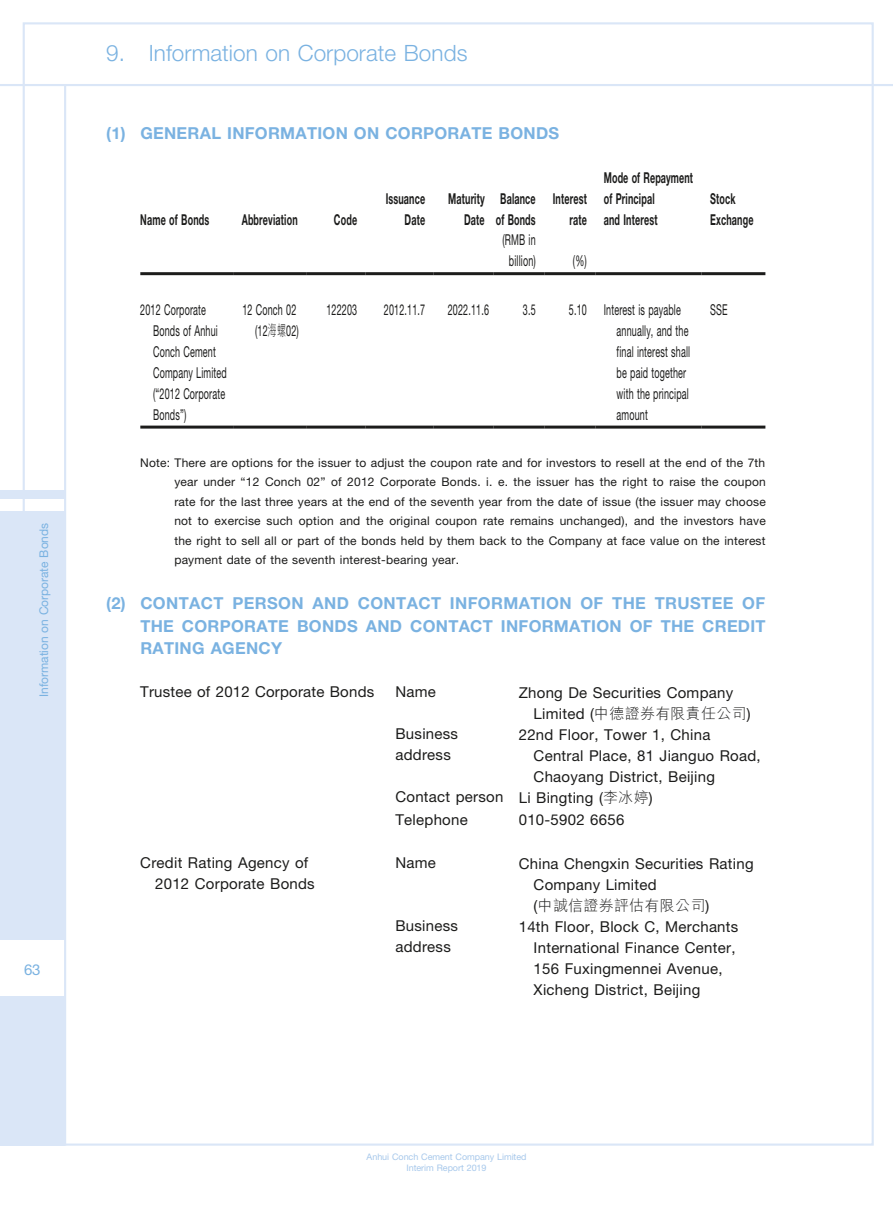
<style>
.page{position:relative;width:893px;height:1212px;background:#fff}
.page>*{position:absolute;margin:0;border:0;box-sizing:border-box;transform-origin:0 0}
.t1{font:300 22.5px "Helvetica Neue LT Std";letter-spacing:.005em;color:#7ab2e1}
.t2{font:700 16.5px/22.5px "Helvetica Neue LT Std";letter-spacing:.015em;color:#7ab2e1}
.t3{font:15px/21px "Helvetica Neue LT Std";letter-spacing:.015em;color:#1c1c1b}
.t4{font:15px/21px "Helvetica Neue LT Std";letter-spacing:.015em;color:#1c1c1b;scale:.6 1}
.t5{font:700 15px/21px "Helvetica Neue LT Std";letter-spacing:.015em;color:#1c1c1b;text-align:right;scale:.6 1}
.t6{font:300 15px "M Hei HK";letter-spacing:.015em;color:#1c1c1b}
.t7{font:15px "Helvetica Neue LT Std";color:#7ab2e1}
.t8{font:12px/19.5px "Helvetica Neue LT Std";letter-spacing:.015em;color:#1c1c1b;text-align:right}
.t9{font:12px "Helvetica Neue LT Std";letter-spacing:-.005em;color:#7ab2e1}
.t10{font:9px/10.8px "Helvetica Neue LT Std";letter-spacing:-.005em;color:#a7c8eb;text-align:center}
.s1{font-family:"M Hei HK";font-weight:300}
.s2{font-family:"Helvetica Neue LT Std";font-weight:400}
</style>
<div class="page">
<div style="left:0;top:511px;width:65px;height:634px;background:#dae6f7"></div>
<div style="left:0;top:490px;width:65px;height:9px;background:#dae6f7"></div>
<hr style="left:0;top:84px;width:893px;height:2px;background:#dae6f7">
<div style="left:0;top:941px;width:65px;height:55px;background:#fff"></div>
<hr style="left:64px;top:86px;width:2px;height:1059px;background:#dae6f7">
<hr style="left:140px;top:272px;width:94px;height:3px;background:#1c1c1b">
<hr style="left:234px;top:272px;width:72px;height:3px;background:#1c1c1b">
<hr style="left:306px;top:272px;width:60px;height:3px;background:#1c1c1b">
<hr style="left:366px;top:272px;width:68px;height:3px;background:#1c1c1b">
<hr style="left:434px;top:272px;width:59px;height:3px;background:#1c1c1b">
<hr style="left:493px;top:272px;width:51px;height:3px;background:#1c1c1b">
<hr style="left:544px;top:272px;width:51px;height:3px;background:#1c1c1b">
<hr style="left:595px;top:272px;width:107px;height:3px;background:#1c1c1b">
<hr style="left:702px;top:272px;width:63px;height:3px;background:#1c1c1b">
<hr style="left:140px;top:426px;width:94px;height:3px;background:#1c1c1b">
<hr style="left:234px;top:426px;width:72px;height:3px;background:#1c1c1b">
<hr style="left:306px;top:426px;width:60px;height:3px;background:#1c1c1b">
<hr style="left:366px;top:426px;width:68px;height:3px;background:#1c1c1b">
<hr style="left:434px;top:426px;width:59px;height:3px;background:#1c1c1b">
<hr style="left:493px;top:426px;width:51px;height:3px;background:#1c1c1b">
<hr style="left:544px;top:426px;width:51px;height:3px;background:#1c1c1b">
<hr style="left:595px;top:426px;width:107px;height:3px;background:#1c1c1b">
<hr style="left:702px;top:426px;width:63px;height:3px;background:#1c1c1b">
<p class="t9" style="left:37px;top:697px;width:175px;rotate:-90deg">Information on Corporate Bonds</p>
<p class="t7" style="left:24px;top:960px;width:18px">63</p>
<h1 class="t1" style="left:106px;top:39px;width:20px">9.</h1>
<h1 class="t1" style="left:149px;top:39px;width:320px">Information on Corporate Bonds</h1>
<h2 class="t2" style="left:106px;top:122px;width:21px">)1(</h2>
<h2 class="t2" style="left:106px;top:592px;width:21px">)2(</h2>
<h2 class="t2" style="left:140px;top:122px;width:420px">GENERAL INFORMATION ON CORPORATE BONDS</h2>
<p class="t5" style="left:140px;top:209px;width:116px">Name of Bonds</p>
<p class="t5" style="left:242px;top:209px;width:95px">Abbreviation</p>
<p class="t5" style="left:334px;top:209px;width:40px">Code</p>
<p class="t5" style="left:386px;top:188px;width:67px">Issuance<br>Date</p>
<p class="t5" style="left:448px;top:188px;width:62px">Maturity<br>Date</p>
<p class="t5" style="left:496px;top:188px;width:68px;text-align:left">Balance of Bonds</p>
<p class="t5" style="left:553px;top:188px;width:58px">Interest rate</p>
<p class="t4" style="left:502px;top:229px;width:57px">(RMB in</p>
<p class="t4" style="left:509px;top:250px;width:46px">billion(</p>
<p class="t4" style="left:573px;top:250px;width:25px">%) (</p>
<p class="t5" style="left:604px;top:167px;width:150px;text-align:left">Mode of Repayment of Principal<br>and Interest</p>
<p class="t4" style="left:153px;top:299px;width:125px;text-indent:-13px">2012 Corporate<br>Bonds of Anhui<br>Conch Cement<br>Company Limited (“2012 Corporate<br>Bonds (“</p>
<p class="t4" style="left:242px;top:299px;width:96px;text-align:right">12 Conch 02<br>1 2( <span class="s1">海螺</span>02(</p>
<p class="t4" style="left:604px;top:299px;width:130px">Interest is payable</p>
<p class="t4" style="left:326px;top:299px;width:53px">122203</p>
<p class="t4" style="left:384px;top:299px;width:70px">2012.11.7</p>
<p class="t4" style="left:448px;top:299px;width:70px">2022.11.6</p>
<p class="t4" style="left:523px;top:299px;width:23px">3.5</p>
<p class="t4" style="left:569px;top:299px;width:31px">5.10</p>
<p class="t4" style="left:617px;top:320px;width:124px">annually, and the final interest shall be paid together with the principal amount</p>
<p class="t5" style="left:710px;top:188px;width:74px;text-align:left">Stock<br>Exchange</p>
<p class="t4" style="left:710px;top:299px;width:31px">SSE</p>
<p class="t8" style="left:140px;top:453px;width:627px">Note: There are options for the issuer to adjust the coupon rate and for investors to resell at the end of the 7th coupon</p>
<p class="t8" style="left:265px;top:472px;width:38px">Conch</p>
<p class="t8" style="left:380px;top:472px;width:57px">Corporate</p>
<p class="t8" style="left:331px;top:472px;width:12px">of</p>
<p class="t8" style="left:203px;top:472px;width:33px">under</p>
<p class="t8" style="left:241px;top:472px;width:20px">“12</p>
<p class="t8" style="left:307px;top:472px;width:20px">02”</p>
<p class="t8" style="left:441px;top:472px;width:68px">Bonds .e. i.</p>
<p class="t8" style="left:514px;top:472px;width:19px">the</p>
<p class="t8" style="left:536px;top:472px;width:34px">issuer</p>
<p class="t8" style="left:575px;top:472px;width:21px">has</p>
<p class="t8" style="left:600px;top:472px;width:19px">the</p>
<p class="t8" style="left:623px;top:472px;width:26px">right</p>
<p class="t8" style="left:669px;top:472px;width:28px">raise</p>
<p class="t8" style="left:701px;top:472px;width:19px">the</p>
<p class="t8" style="left:347px;top:472px;width:29px">2012</p>
<p class="t8" style="left:653px;top:472px;width:12px">to</p>
<p class="t8" style="left:174px;top:472px;width:25px">year</p>
<p class="t8" style="left:174px;top:492px;width:593px">rate for the last three years at the end of the seventh year from the date of issue (the issuer may choose</p>
<p class="t8" style="left:740px;top:511px;width:28px">have</p>
<p class="t8" style="left:560px;top:511px;width:70px">unchanged ,)</p>
<p class="t8" style="left:215px;top:511px;width:48px">exercise</p>
<p class="t8" style="left:267px;top:511px;width:28px">such</p>
<p class="t8" style="left:299px;top:511px;width:37px">option</p>
<p class="t8" style="left:340px;top:511px;width:22px">and</p>
<p class="t8" style="left:366px;top:511px;width:19px">the</p>
<p class="t8" style="left:389px;top:511px;width:42px">original</p>
<p class="t8" style="left:510px;top:511px;width:45px">remains</p>
<p class="t8" style="left:634px;top:511px;width:22px">and</p>
<p class="t8" style="left:660px;top:511px;width:19px">the</p>
<p class="t8" style="left:684px;top:511px;width:52px">investors</p>
<p class="t8" style="left:174px;top:511px;width:593px;text-align:left">not<br>the right to sell all or part of the bonds held by them back to the Company at face value on the interest payment date of the seventh interest-bearing year.</p>
<h2 class="t2" style="left:742px;top:592px;width:25px">OF</h2>
<p class="t8" style="left:198px;top:511px;width:12px">to</p>
<p class="t8" style="left:483px;top:511px;width:23px">rate</p>
<p class="t8" style="left:435px;top:511px;width:43px">coupon</p>
<h2 class="t2" style="left:140px;top:592px;width:85px">CONTACT</h2>
<h2 class="t2" style="left:232px;top:592px;width:73px">PERSON</h2>
<h2 class="t2" style="left:358px;top:592px;width:85px">CONTACT</h2>
<h2 class="t2" style="left:450px;top:592px;width:123px">INFORMATION</h2>
<h2 class="t2" style="left:580px;top:592px;width:25px">OF</h2>
<h2 class="t2" style="left:655px;top:592px;width:80px">TRUSTEE</h2>
<h2 class="t2" style="left:312px;top:592px;width:38px">AND</h2>
<h2 class="t2" style="left:612px;top:592px;width:35px">THE</h2>
<h2 class="t2" style="left:182px;top:614px;width:109px">CORPORATE</h2>
<h2 class="t2" style="left:140px;top:614px;width:143px">THE<br>RATING AGENCY</h2>
<h2 class="t2" style="left:297px;top:614px;width:62px">BONDS</h2>
<h2 class="t2" style="left:366px;top:614px;width:38px">AND</h2>
<h2 class="t2" style="left:410px;top:614px;width:84px">CONTACT</h2>
<h2 class="t2" style="left:501px;top:614px;width:122px">INFORMATION</h2>
<h2 class="t2" style="left:630px;top:614px;width:24px">OF</h2>
<h2 class="t2" style="left:661px;top:614px;width:35px">THE</h2>
<h2 class="t2" style="left:702px;top:614px;width:65px">CREDIT</h2>
<p class="t3" style="left:140px;top:681px;width:235px">Trustee of 2012 Corporate Bonds</p>
<p class="t3" style="left:395px;top:681px;width:42px">Name</p>
<p class="t3" style="left:519px;top:682px;width:216px">Zhong De Securities Company</p>
<p class="t6" style="left:534px;top:703px;width:219px"><span class="s2">Limited (</span>中德證券有限責任公司<span class="s2">(</span></p>
<p class="t3" style="left:395px;top:723px;width:64px">Business address</p>
<p class="t3" style="left:519px;top:724px;width:193px">22nd Floor, Tower 1, China</p>
<p class="t3" style="left:534px;top:745px;width:229px">Central Place, 81 Jianguo Road,</p>
<p class="t3" style="left:534px;top:766px;width:183px">Chaoyang District, Beijing</p>
<p class="t3" style="left:519px;top:787px;width:136px">Li Bingting (<span class="s1">李冰婷</span>(</p>
<p class="t3" style="left:395px;top:786px;width:110px">Contact person</p>
<p class="t3" style="left:395px;top:809px;width:74px">Telephone</p>
<p class="t3" style="left:519px;top:809px;width:107px">010-5902 6656</p>
<p class="t3" style="left:155px;top:852px;width:161px;text-indent:-15px">Credit Rating Agency of<br>2012 Corporate Bonds</p>
<p class="t3" style="left:519px;top:853px;width:236px">China Chengxin Securities Rating</p>
<p class="t3" style="left:395px;top:852px;width:42px">Name</p>
<p class="t3" style="left:534px;top:874px;width:125px">Company Limited</p>
<p class="t6" style="left:534px;top:895px;width:177px"><span class="s2">(</span>中誠信證券評估有限公司<span class="s2">(</span></p>
<p class="t3" style="left:395px;top:915px;width:64px">Business address</p>
<p class="t3" style="left:534px;top:916px;width:206px;text-indent:-15px">14th Floor, Block C, Merchants<br>International Finance Center,<br>156 Fuxingmennei Avenue,<br>Xicheng District, Beijing</p>
<p class="t10" style="left:367px;top:1151px;width:161px">Anhui Conch Cement Company Limited<br>Interim Report 2019</p>
</div>
